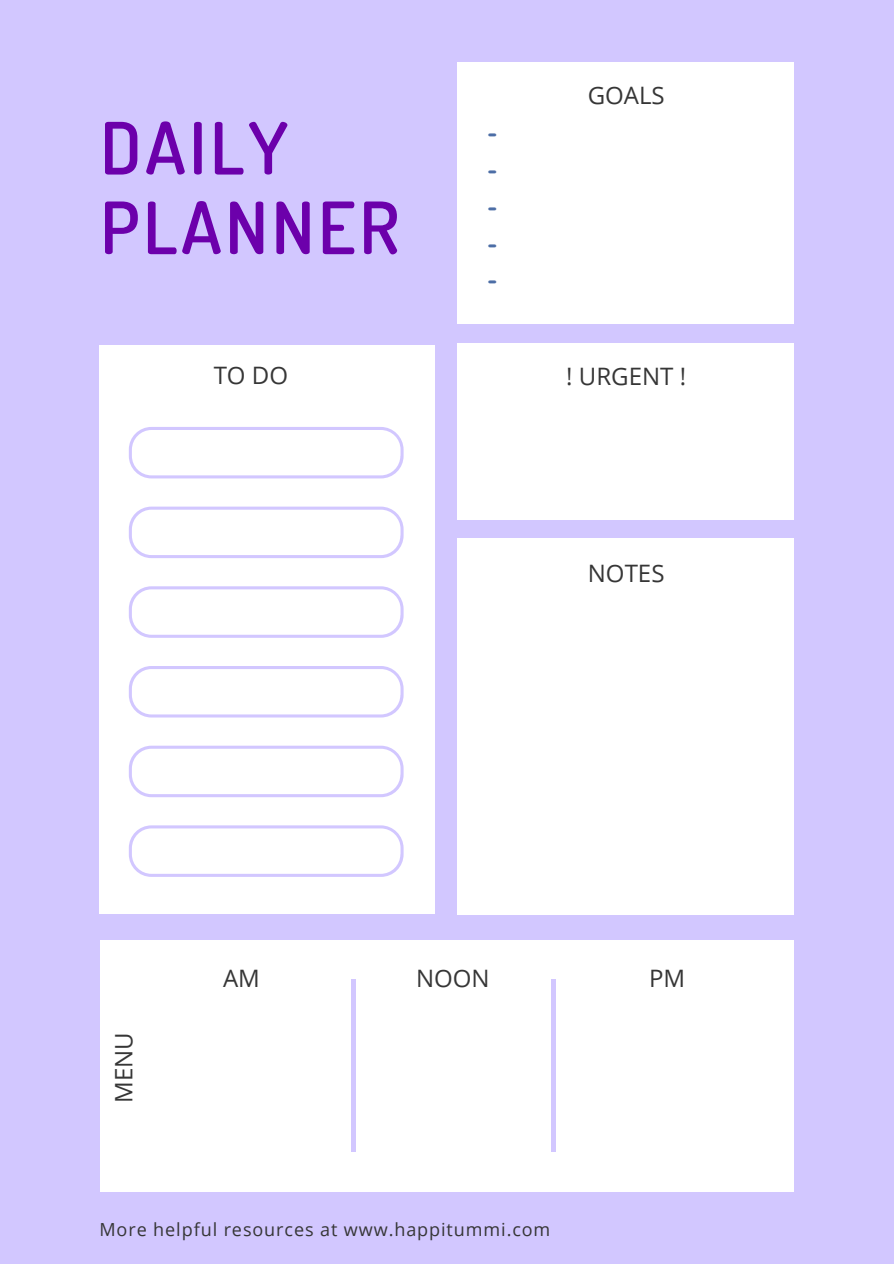
<style>
.page{position:relative;width:894px;height:1264px;background:#fff}
.page>*{position:absolute;margin:0;border:0;box-sizing:border-box;transform-origin:0 0}
.t1{font:600 72px/79.7px "Dosis";letter-spacing:.05em;color:#6c00ab}
.t2{font:700 26.55px/36.9px "Quicksand";color:#4d6ea6;text-align:justify}
.t3{font:24px "Open Sans";color:#363636}
.t4{font:18px "Open Sans";letter-spacing:.05em;color:#363636}
</style>
<div class="page">
<div style="left:0;top:0;width:893px;height:1263px;background:#d2c7ff"></div>
<div style="left:457px;top:63px;width:336px;height:261px;background:#fff"></div>
<div style="left:99px;top:345px;width:335px;height:569px;background:#fff"></div>
<div style="left:457px;top:343px;width:336px;height:177px;background:#fff"></div>
<div style="left:457px;top:538px;width:336px;height:376px;background:#fff"></div>
<div style="left:100px;top:940px;width:693px;height:251px;background:#fff"></div>
<svg style="left:129px;top:427px;width:274px;height:51px"></svg>
<svg style="left:129px;top:506px;width:274px;height:52px"></svg>
<svg style="left:129px;top:586px;width:274px;height:52px"></svg>
<svg style="left:129px;top:666px;width:274px;height:51px"></svg>
<svg style="left:129px;top:745px;width:274px;height:52px"></svg>
<svg style="left:129px;top:825px;width:274px;height:51px"></svg>
<hr style="left:351px;top:979px;width:4px;height:172px;background:#d2c7ff">
<div style="left:551px;top:979px;width:5px;height:172px;background:#d2c7ff"></div>
<h1 class="t1" style="left:100px;top:106px;width:301px">DAILY<br>PLANNER</h1>
<h2 class="t2" style="left:487px;top:114px;width:12px">- - - - -</h2>
<h3 class="t3" style="left:587px;top:79px;width:78px">GOALS</h3>
<h3 class="t3" style="left:214px;top:358px;width:76px">TO DO</h3>
<h3 class="t3" style="left:566px;top:359px;width:121px">! URGENT !</h3>
<h3 class="t3" style="left:107px;top:1102px;width:72px;rotate:-90deg">MENU</h3>
<h3 class="t3" style="left:223px;top:960px;width:38px">AM</h3>
<h3 class="t3" style="left:587px;top:556px;width:78px">NOTES</h3>
<h3 class="t3" style="left:416px;top:960px;width:75px">NOON</h3>
<h3 class="t3" style="left:649px;top:960px;width:38px">PM</h3>
<p class="t4" style="left:99px;top:1216px;width:452px">More helpful resources at www.happitummi.com</p>
</div>
